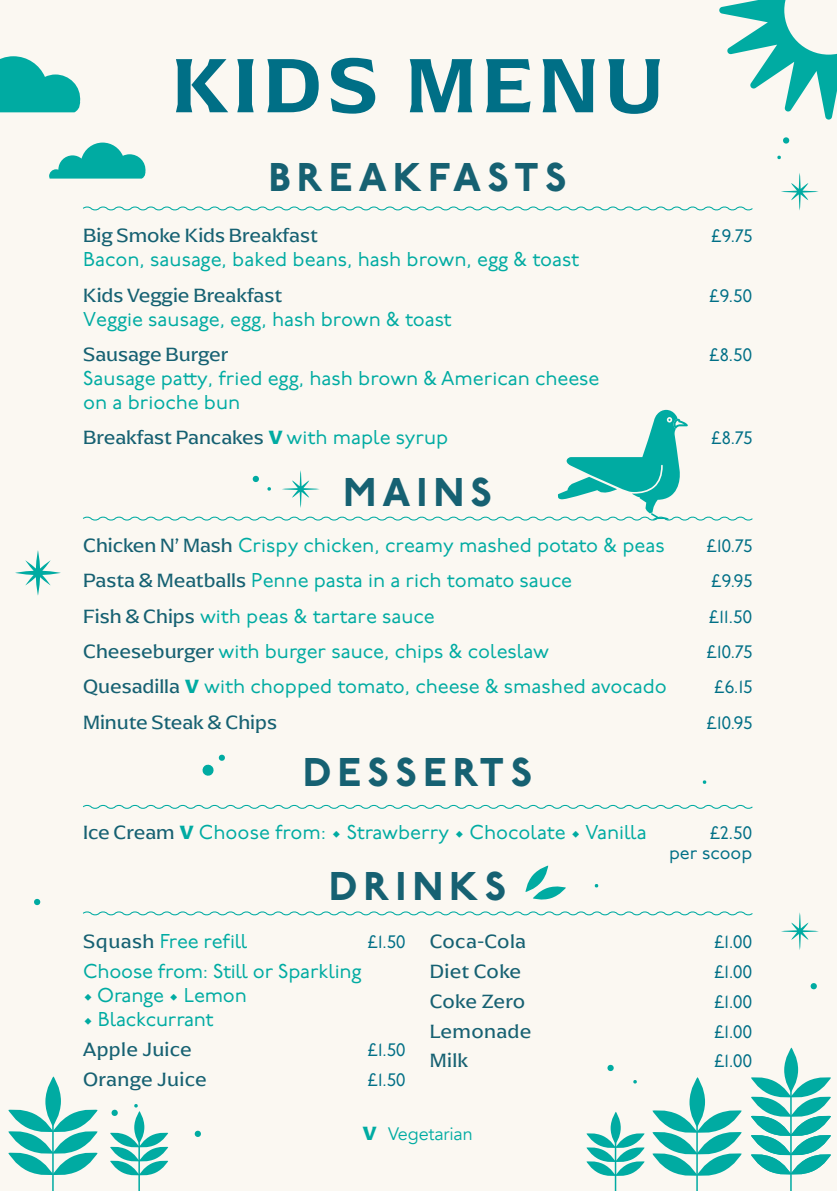
<style>
.page{position:relative;width:837px;height:1191px;background:#fbf8f2}
.page>*{position:absolute;margin:0;border:0;box-sizing:border-box;transform-origin:0 0}
.t1{font:600 80px "Arpona";letter-spacing:.08em;color:#006f86}
.t2{font:800 40px "P22 Underground";letter-spacing:.16em;color:#166172}
.t3{font:20px/24px "P22 Underground";color:#00aba2}
.t4{font:20px "Arpona";color:#166172}
.t5{font:20px "Arpona";letter-spacing:.02em;color:#166172}
.t6{font:18px "P22 Underground";color:#006f86}
.t7{font:18px "Avenir";letter-spacing:-.01em;color:#00aba2}
.s1{font-weight:700;color:#00aba2}
.s2{font-family:"P22 Underground";color:#00aba2}
.s3{font-family:"Arpona";color:#166172}
.s4{font-family:"Arpona";font-weight:700}
.s5{font-family:"Arpona";font-weight:700;font-size:20px}
</style>
<div class="page">
<svg style="left:49px;top:143px;width:97px;height:36px"></svg>
<svg style="left:0;top:56px;width:81px;height:56px"></svg>
<svg style="left:202px;top:754px;width:23px;height:22px"></svg>
<svg style="left:15px;top:550px;width:46px;height:45px"></svg>
<svg style="left:45px;top:1076px;width:16px;height:50px"></svg>
<svg style="left:8px;top:1107px;width:90px;height:68px"></svg>
<hr style="left:52px;top:1124px;width:2px;height:67px;background:#00aba2">
<svg style="left:689px;top:1077px;width:16px;height:50px"></svg>
<svg style="left:652px;top:1108px;width:89px;height:68px"></svg>
<hr style="left:696px;top:1125px;width:2px;height:66px;background:#00aba2">
<svg style="left:134px;top:1111px;width:10px;height:32px"></svg>
<svg style="left:110px;top:1131px;width:58px;height:45px"></svg>
<hr style="left:138px;top:1142px;width:2px;height:49px;background:#00aba2">
<svg style="left:610px;top:1111px;width:11px;height:33px"></svg>
<svg style="left:586px;top:1132px;width:58px;height:45px"></svg>
<hr style="left:615px;top:1143px;width:1px;height:48px;background:#00aba2">
<svg style="left:784px;top:1047px;width:14px;height:45px"></svg>
<svg style="left:751px;top:1075px;width:80px;height:101px"></svg>
<hr style="left:790px;top:1090px;width:1px;height:101px;background:#00aba2">
<svg style="left:525px;top:865px;width:41px;height:35px"></svg>
<svg style="left:781px;top:912px;width:38px;height:38px"></svg>
<svg style="left:781px;top:173px;width:37px;height:38px"></svg>
<svg style="left:810px;top:983px;width:7px;height:6px"></svg>
<svg style="left:194px;top:1130px;width:7px;height:7px"></svg>
<svg style="left:111px;top:1109px;width:7px;height:7px"></svg>
<svg style="left:34px;top:898px;width:7px;height:7px"></svg>
<svg style="left:607px;top:1064px;width:7px;height:7px"></svg>
<svg style="left:783px;top:137px;width:6px;height:7px"></svg>
<svg style="left:134px;top:1104px;width:4px;height:3px"></svg>
<svg style="left:633px;top:1080px;width:4px;height:3px"></svg>
<svg style="left:702px;top:780px;width:4px;height:4px"></svg>
<svg style="left:777px;top:155px;width:4px;height:4px"></svg>
<svg style="left:83px;top:206px;width:670px;height:5px"></svg>
<svg style="left:83px;top:410px;width:670px;height:111px"></svg>
<svg style="left:83px;top:804px;width:670px;height:5px"></svg>
<svg style="left:83px;top:911px;width:670px;height:5px"></svg>
<svg style="left:719px;top:0;width:118px;height:120px"></svg>
<p class="t1" style="left:172px;top:35px;width:492px">KIDS MENU</p>
<p class="t2" style="left:269px;top:153px;width:299px">BREAKFASTS</p>
<p class="t4" style="left:83px;top:223px;width:236px">Big Smoke Kids Breakfast</p>
<p class="t6" style="left:711px;top:226px;width:43px">£9.75</p>
<p class="t3" style="left:83px;top:248px;width:497px">Bacon, sausage, baked beans, hash brown, egg &amp; toast</p>
<p class="t4" style="left:83px;top:283px;width:201px">Kids Veggie Breakfast</p>
<p class="t6" style="left:709px;top:285px;width:45px">£9.50</p>
<p class="t3" style="left:83px;top:308px;width:370px">Veggie sausage, egg, hash brown &amp; toast</p>
<p class="t4" style="left:83px;top:342px;width:147px">Sausage Burger</p>
<p class="t6" style="left:709px;top:345px;width:45px">£8.50</p>
<p class="t3" style="left:83px;top:367px;width:518px">Sausage patty, fried egg, hash brown &amp; American cheese on a brioche bun</p>
<p class="t4" style="left:83px;top:425px;width:367px">Breakfast Pancakes <span class="s1">V</span> <span class="s2">with maple syrup</span></p>
<p class="t6" style="left:711px;top:428px;width:43px">£8.75</p>
<p class="t2" style="left:343px;top:469px;width:150px">MAINS</p>
<p class="t3" style="left:83px;top:534px;width:583px"><span class="s3">Chicken N’ Mash</span> Crispy chicken, creamy mashed potato &amp; peas</p>
<p class="t6" style="left:706px;top:536px;width:47px">£10.75</p>
<p class="t3" style="left:83px;top:569px;width:490px"><span class="s3">Pasta &amp; Meatballs</span> Penne pasta in a rich tomato sauce</p>
<p class="t6" style="left:711px;top:571px;width:43px">£9.95</p>
<p class="t3" style="left:83px;top:604px;width:353px"><span class="s3">Fish &amp; Chips</span> with peas &amp; tartare sauce</p>
<p class="t6" style="left:709px;top:606px;width:45px">£11.50</p>
<p class="t3" style="left:83px;top:640px;width:467px"><span class="s3">Cheeseburger</span> with burger sauce, chips &amp; coleslaw</p>
<p class="t6" style="left:706px;top:642px;width:47px">£10.75</p>
<p class="t3" style="left:83px;top:675px;width:585px"><span class="s3">Quesadilla</span> <span class="s4">V</span> with chopped tomato, cheese &amp; smashed avocado</p>
<p class="t6" style="left:714px;top:677px;width:40px">£6.15</p>
<p class="t4" style="left:83px;top:709px;width:195px">Minute Steak &amp; Chips</p>
<p class="t6" style="left:706px;top:712px;width:47px">£10.95</p>
<p class="t2" style="left:303px;top:749px;width:231px">DESSERTS</p>
<p class="t3" style="left:83px;top:820px;width:565px"><span class="s3">Ice Cream</span> <span class="s4">V</span> Choose from: • Strawberry • Chocolate • Vanilla</p>
<p class="t6" style="left:709px;top:822px;width:44px">£2.50</p>
<p class="t6" style="left:669px;top:842px;width:85px">per scoop</p>
<p class="t2" style="left:329px;top:862px;width:179px">DRINKS</p>
<p class="t3" style="left:83px;top:930px;width:166px"><span class="s3">Squash</span> Free refill</p>
<p class="t6" style="left:367px;top:932px;width:40px">£1.50</p>
<p class="t3" style="left:83px;top:960px;width:280px">Choose from: Still or Sparkling</p>
<p class="t3" style="left:83px;top:984px;width:165px">• Orange • Lemon</p>
<p class="t3" style="left:83px;top:1008px;width:132px">• Blackcurrant</p>
<p class="t5" style="left:83px;top:1036px;width:110px">Apple Juice</p>
<p class="t6" style="left:367px;top:1039px;width:40px">£1.50</p>
<p class="t5" style="left:83px;top:1066px;width:125px">Orange Juice</p>
<p class="t6" style="left:367px;top:1069px;width:40px">£1.50</p>
<p class="t5" style="left:430px;top:929px;width:98px">Coca-Cola</p>
<p class="t6" style="left:714px;top:932px;width:40px">£1.00</p>
<p class="t4" style="left:430px;top:959px;width:93px">Diet Coke</p>
<p class="t6" style="left:714px;top:962px;width:40px">£1.00</p>
<p class="t4" style="left:430px;top:988px;width:97px">Coke Zero</p>
<p class="t6" style="left:714px;top:991px;width:40px">£1.00</p>
<p class="t5" style="left:430px;top:1018px;width:103px">Lemonade</p>
<p class="t6" style="left:714px;top:1021px;width:40px">£1.00</p>
<p class="t4" style="left:430px;top:1048px;width:40px">Milk</p>
<p class="t6" style="left:714px;top:1051px;width:40px">£1.00</p>
<p class="t7" style="left:363px;top:1123px;width:112px"><span class="s5">V</span> Vegetarian</p>
</div>
